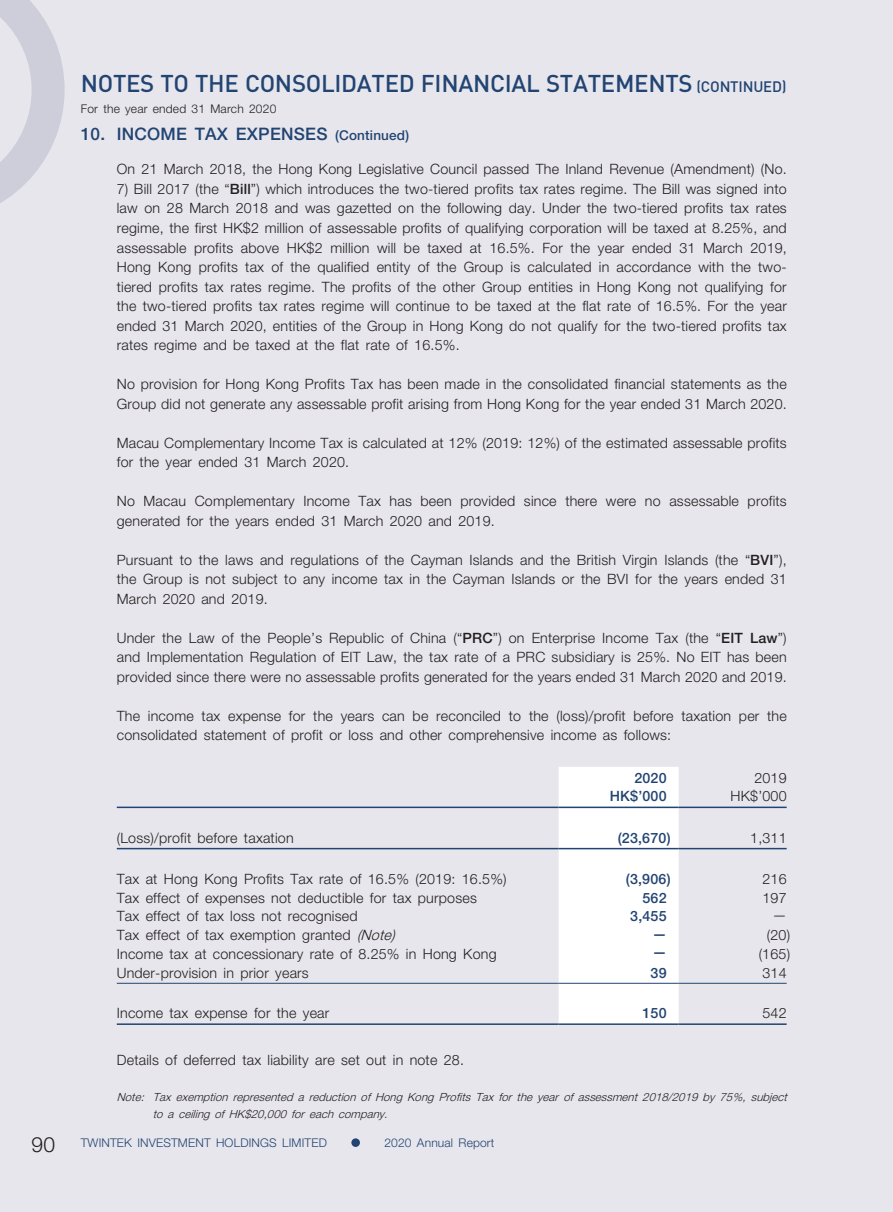
<style>
.page{position:relative;width:893px;height:1212px;background:#e7e6ec}
.page>*{position:absolute;margin:0;border:0;box-sizing:border-box;transform-origin:0 0}
.t1{font:500 24px "DIN Pro";letter-spacing:-.015em;color:#224472}
._03_H1{font:500 17.25px "Helvetica Neue LT Std";letter-spacing:.015em;color:#224472}
._12___P2{font:300 14.25px/19.5px "Helvetica Neue LT Std";letter-spacing:.015em;color:#231f20}
._15_Table_Stub{font:300 14.25px "Helvetica Neue LT Std";letter-spacing:.015em;color:#231f20}
._01_Body_Text{font:500 14.25px "Helvetica Neue LT Std";letter-spacing:.015em;color:#224472}
._01_Body_Text-2{font:300 14.25px "Helvetica Neue LT Std";letter-spacing:.015em;color:#231f20}
.t2{font:300 12px "Helvetica Neue LT Std";letter-spacing:.015em;color:#224472}
.t3{font:300 12px "Helvetica Neue LT Std";letter-spacing:.015em;color:#231f20}
._26___P2__Note{font:italic 300 11.25px/16.5px "Helvetica Neue LT Std";color:#231f20}
.s1{font-size:15px}
.s2{font-size:13.5px}
.s3{font-weight:500}
.s4{font-style:italic}
.s5{font-size:21px;color:#231f20}
</style>
<div class="page">
<div style="left:351px;top:1138px;width:9px;height:9px;background:#224472;border-radius:50%"></div>
<svg style="left:0;top:0;width:65px;height:203px"></svg>
<div style="left:559px;top:767px;width:120px;height:256px;background:#fff"></div>
<hr style="left:117px;top:806px;width:442px;height:2px;background:#224472">
<hr style="left:559px;top:806px;width:120px;height:2px;background:#224472">
<hr style="left:679px;top:806px;width:108px;height:2px;background:#224472">
<hr style="left:117px;top:848px;width:442px;height:1px;background:#224472">
<hr style="left:559px;top:848px;width:120px;height:1px;background:#224472">
<hr style="left:679px;top:848px;width:108px;height:1px;background:#224472">
<hr style="left:117px;top:983px;width:442px;height:1px;background:#224472">
<hr style="left:559px;top:983px;width:120px;height:1px;background:#224472">
<hr style="left:679px;top:983px;width:108px;height:1px;background:#224472">
<hr style="left:117px;top:1023px;width:442px;height:2px;background:#224472">
<hr style="left:559px;top:1023px;width:120px;height:2px;background:#224472">
<hr style="left:679px;top:1023px;width:108px;height:2px;background:#224472">
<h1 class="t1" style="left:81px;top:67px;width:707px">NOTES TO THE CONSOLIDATED FINANCIAL STATEMENTS <span class="s1">(CONTINUED)</span></h1>
<p class="_03_H1" style="left:81px;top:124px;width:330px">10. INCOME TAX EXPENSES <span class="s2">(Continued)</span></p>
<p class="_12___P2" style="left:117px;top:159px;width:671px">On 21 March 2018, the Hong Kong Legislative Council passed The Inland Revenue (Amendment) (No.</p>
<p class="_12___P2" style="left:117px;top:179px;width:672px;text-align:justify">7) Bill 2017 (the “<span class="s3">Bill</span>”) which introduces the two-tiered profits tax rates regime. The Bill was signed into law on 28 March 2018 and was gazetted on the following day. Under the two-tiered profits tax rates regime, the first HK$2 million of assessable profits of qualifying corporation will be taxed at 8.25%, and assessable profits above HK$2 million will be taxed at 16.5%. For the year ended 31 March 2019, Hong Kong profits tax of the qualified entity of the Group is calculated in accordance with the two&shy;tiered profits tax rates regime. The profits of the other Group entities in Hong Kong not qualifying for the two-tiered profits tax rates regime will continue to be taxed at the flat rate of 16.5%. For the year ended 31 March 2020, entities of the Group in Hong Kong do not qualify for the two-tiered profits tax rates regime and be taxed at the flat rate of 16.5%.</p>
<p class="_12___P2" style="left:117px;top:374px;width:671px">No provision for Hong Kong Profits Tax has been made in the consolidated financial statements as the<br>Group did not generate any assessable profit arising from Hong Kong for the year ended 31 March 2020.</p>
<p class="_12___P2" style="left:117px;top:432px;width:671px">Macau Complementary Income Tax is calculated at 12% (2019: 12%) of the estimated assessable profits for the year ended 31 March 2020.</p>
<p class="_12___P2" style="left:117px;top:491px;width:671px">No Macau Complementary Income Tax has been provided since there were no assessable profits generated for the years ended 31 March 2020 and 2019.</p>
<p class="_12___P2" style="left:117px;top:549px;width:672px;text-align:justify">Pursuant to the laws and regulations of the Cayman Islands and the British Virgin Islands (the “<span class="s3">BVI</span>”), the Group is not subject to any income tax in the Cayman Islands or the BVI for the years ended 31<br>March 2020 and 2019.</p>
<p class="_12___P2" style="left:117px;top:627px;width:671px;text-align:justify">Under the Law of the People’s Republic of China (“<span class="s3">PRC</span>”) on Enterprise Income Tax (the “<span class="s3">EIT Law</span>”) and Implementation Regulation of EIT Law, the tax rate of a PRC subsidiary is 25%. No EIT has been provided since there were no assessable profits generated for the years ended 31 March 2020 and 2019.</p>
<p class="_12___P2" style="left:117px;top:705px;width:672px">The income tax expense for the years can be reconciled to the (loss)/profit before taxation per the consolidated statement of profit or loss and other comprehensive income as follows:</p>
<p class="_01_Body_Text" style="left:634px;top:769px;width:34px">2020</p>
<p class="_01_Body_Text-2" style="left:754px;top:769px;width:34px">2019</p>
<p class="_01_Body_Text" style="left:610px;top:788px;width:58px">HK$’000</p>
<p class="_01_Body_Text-2" style="left:731px;top:787px;width:58px">HK$’000</p>
<p class="_15_Table_Stub" style="left:117px;top:829px;width:178px">(Loss)/profit before taxation</p>
<p class="_01_Body_Text" style="left:618px;top:829px;width:54px">(23,670)</p>
<p class="_01_Body_Text-2" style="left:750px;top:829px;width:38px">1,311</p>
<p class="_15_Table_Stub" style="left:117px;top:870px;width:391px">Tax at Hong Kong Profits Tax rate of 16.5% (2019: 16.5%)</p>
<p class="_01_Body_Text" style="left:626px;top:870px;width:46px">(3,906)</p>
<p class="_01_Body_Text-2" style="left:762px;top:870px;width:26px">216</p>
<p class="_15_Table_Stub" style="left:117px;top:889px;width:362px">Tax effect of expenses not deductible for tax purposes</p>
<p class="_01_Body_Text" style="left:642px;top:889px;width:26px">562</p>
<p class="_01_Body_Text-2" style="left:762px;top:889px;width:26px">197</p>
<p class="_15_Table_Stub" style="left:117px;top:907px;width:242px">Tax effect of tax loss not recognised</p>
<p class="_01_Body_Text" style="left:630px;top:908px;width:38px">3,455</p>
<p class="_01_Body_Text-2" style="left:772px;top:906px;width:16px">—</p>
<p class="_15_Table_Stub" style="left:117px;top:926px;width:280px">Tax effect of tax exemption granted <span class="s4">(Note)</span></p>
<p class="_01_Body_Text" style="left:652px;top:925px;width:16px">—</p>
<p class="_01_Body_Text-2" style="left:767px;top:926px;width:25px">(20)</p>
<p class="_15_Table_Stub" style="left:117px;top:945px;width:381px">Income tax at concessionary rate of 8.25% in Hong Kong</p>
<p class="_01_Body_Text" style="left:652px;top:944px;width:16px">—</p>
<p class="_01_Body_Text-2" style="left:759px;top:945px;width:33px">(165)</p>
<p class="_15_Table_Stub" style="left:117px;top:964px;width:193px">Under-provision in prior years</p>
<p class="_01_Body_Text" style="left:651px;top:964px;width:18px">39</p>
<p class="_01_Body_Text-2" style="left:762px;top:964px;width:26px">314</p>
<p class="_15_Table_Stub" style="left:117px;top:1004px;width:214px">Income tax expense for the year</p>
<p class="_01_Body_Text" style="left:642px;top:1004px;width:26px">150</p>
<p class="_01_Body_Text-2" style="left:762px;top:1004px;width:26px">542</p>
<p class="_12___P2" style="left:117px;top:1050px;width:349px">Details of deferred tax liability are set out in note 28.</p>
<p class="_26___P2__Note" style="left:153px;top:1089px;width:639px;text-indent:-36px">Note: Tax exemption represented a reduction of Hong Kong Profits Tax for the year of assessment 2018/2019 by 75%, subject to a ceiling of HK$20,000 for each company .</p>
<p class="t3" style="left:81px;top:101px;width:197px">For the year ended 31 March 2020</p>
<p class="t2" style="left:32px;top:1135px;width:297px"><span class="s5">90</span> TWINTEK INVESTMENT HOLDINGS LIMITED</p>
<p class="t2" style="left:384px;top:1135px;width:112px">2020 Annual Report</p>
</div>
